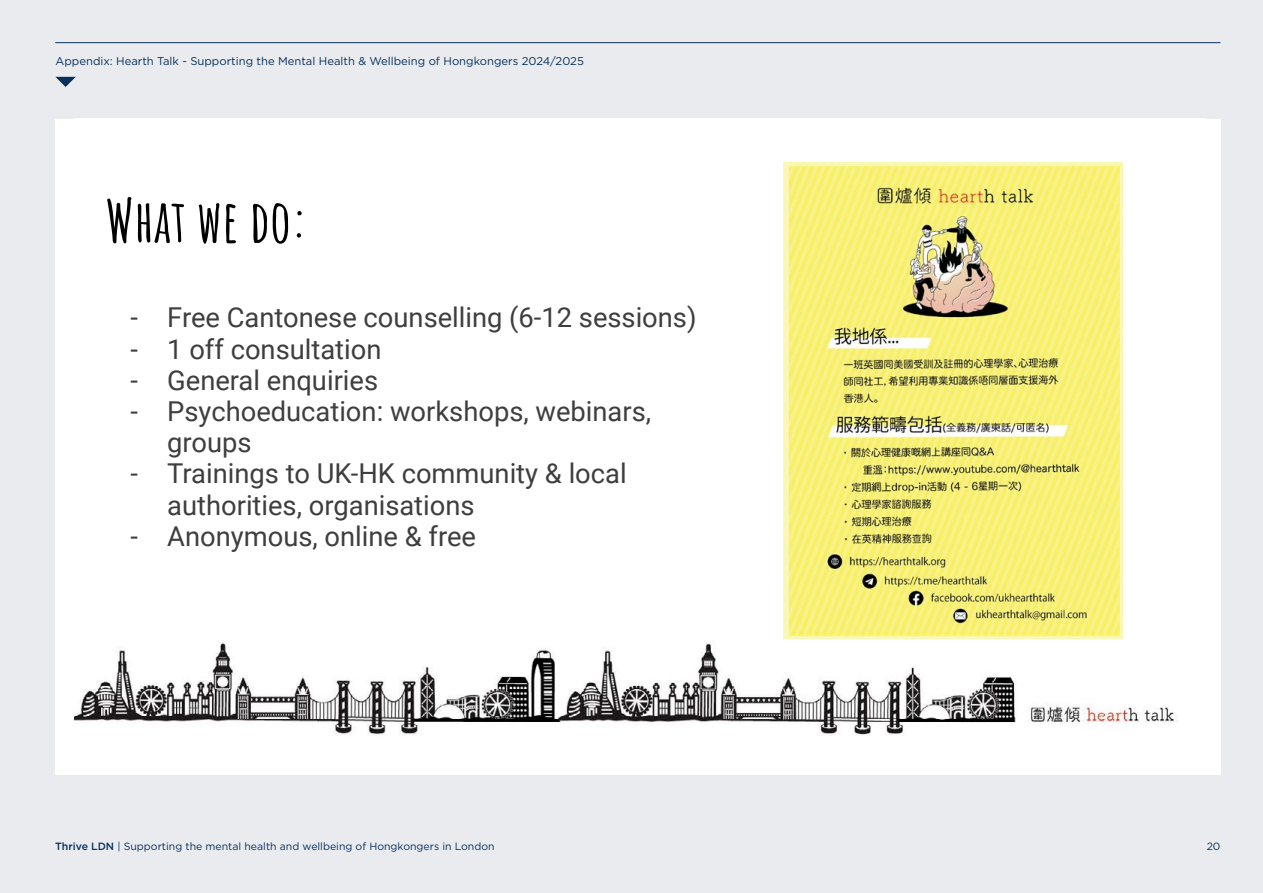
<style>
.page{position:relative;width:1263px;height:893px;background:#e9ebef}
.page>*{position:absolute;margin:0;border:0;box-sizing:border-box;transform-origin:0 0}
.t1{font:700 58.65px "Amatic SC";color:#000}
.t2{font:27.3px/31.2px "Roboto";color:#3e3e3e}
.t3{font:11.25px "Gotham";color:#07315b}
.t4{font:10.5px "Gotham";color:#07315b}
.s1{font-weight:500}
</style>
<div class="page">
<div style="left:55px;top:119px;width:1165px;height:655px;background:#fff"></div>
<img style="left:74px;top:162px;width:1103px;height:574px">
<img style="left:783px;top:163px;width:340px;height:475px">
<svg style="left:55px;top:77px;width:21px;height:10px"></svg>
<hr style="left:55px;top:42px;width:1165px;height:1px;background:#07315b">
<p class="t3" style="left:56px;top:54px;width:530px">Appendix: Hearth Talk - Supporting the Mental Health &amp; Wellbeing of Hongkongers 2024/2025</p>
<h1 class="t1" style="left:105px;top:176px;width:204px">What we do:</h1>
<p class="t2" style="left:131px;top:301px;width:567px">- Free Cantonese counselling (6-12 sessions)</p>
<p class="t2" style="left:131px;top:332px;width:252px">- 1 off consultation</p>
<p class="t2" style="left:131px;top:363px;width:249px">- General enquiries</p>
<p class="t2" style="left:167px;top:395px;width:485px;text-indent:-37px">- Psychoeducation: workshops, webinars, groups</p>
<p class="t2" style="left:167px;top:457px;width:461px;text-indent:-37px">- Trainings to UK-HK community &amp; local authorities, organisations</p>
<p class="t2" style="left:131px;top:519px;width:347px">- Anonymous, online &amp; free</p>
<p class="t4" style="left:55px;top:840px;width:441px"><span class="s1">Thrive LDN</span> | Supporting the mental health and wellbeing of Hongkongers in London</p>
<p class="t4" style="left:1207px;top:840px;width:15px">20</p>
</div>
